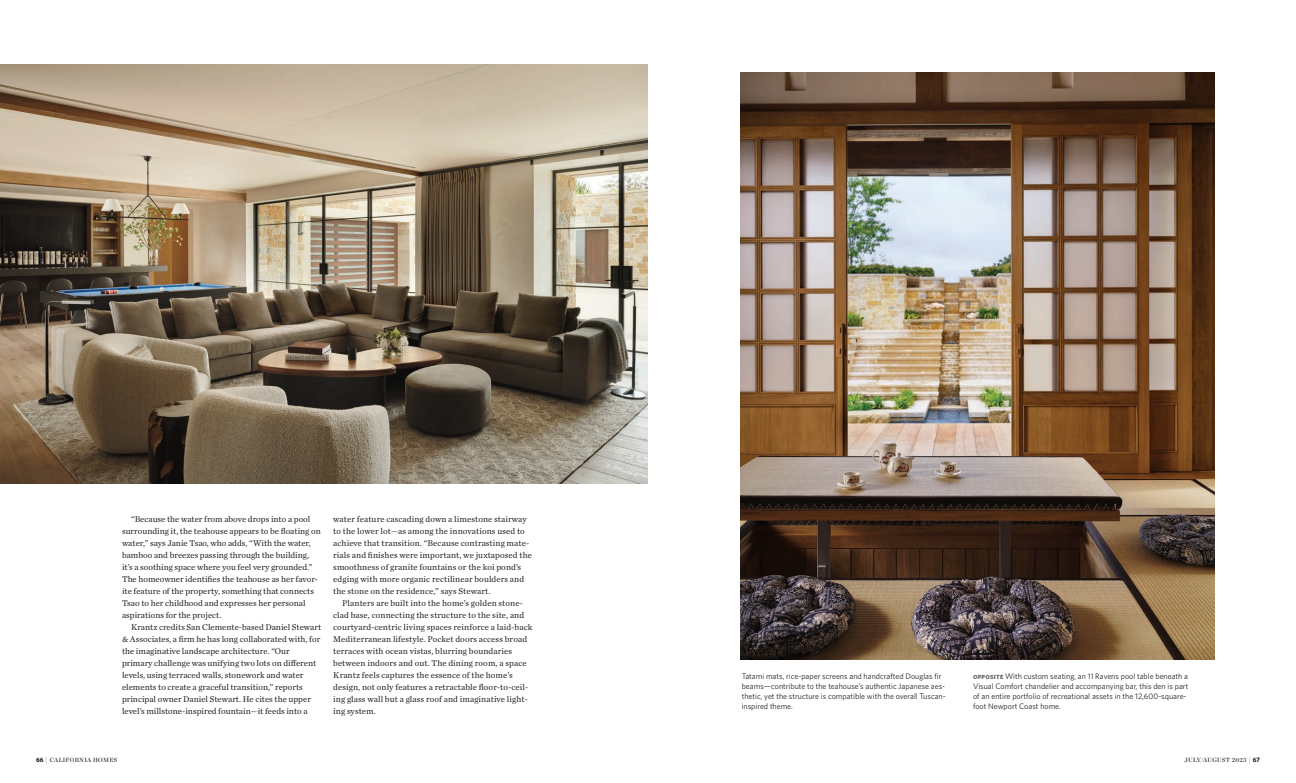
<style>
.page{position:relative;width:1296px;height:783px;background:#fff}
.page>*{position:absolute;margin:0;border:0;box-sizing:border-box;transform-origin:0 0}
.body_rag{font:8.8px/12px "Chronicle Text G1";color:#231f20}
.caption_black{font:8px/10px "Whitney";color:#231f20}
.t1{font:6px "Chronicle Display Semi";letter-spacing:.05em;color:#231f20}
.s1{font-weight:900;font-size:6px;color:#6c6d70}
.s2{font-family:"Whitney";font-weight:700;font-size:6.5px}
.s3{font-family:"Chronicle Display";font-weight:300;font-size:7px}
</style>
<div class="page">
<img style="left:0;top:64px;width:648px;height:420px">
<img style="left:741px;top:72px;width:473px;height:588px">
<p class="body_rag" style="left:122px;top:513px;width:200px;text-indent:9px">“Because the water from above drops into a pool surrounding it, the teahouse appears to be floating on water,” says Janie Tsao, who adds, “With the water, bamboo and breezes passing through the building, it’s a soothing space where you feel very grounded.” The homeowner identifies the teahouse as her favor&shy;ite feature of the property, something that connects Tsao to her childhood and expresses her personal aspirations for the project.</p>
<p class="body_rag" style="left:122px;top:621px;width:201px;text-indent:9px">Krantz credits San Clemente-based Daniel Stewart &amp; Associates, a firm he has long collaborated with, for the imaginative landscape architecture. “Our primary challenge was unifying two lots on different levels, using terraced walls, stonework and water elements to create a graceful transition,” reports principal owner Daniel Stewart. He cites the upper level’s millstone-inspired fountain—it feeds into a</p>
<p class="body_rag" style="left:333px;top:513px;width:200px">water feature cascading down a limestone stairway to the lower lot—as among the innovations used to achieve that transition. “Because contrasting mate&shy;rials and finishes were important, we juxtaposed the smoothness of granite fountains or the koi pond’s edging with more organic rectilinear boulders and the stone on the residence,” says Stewart.</p>
<p class="body_rag" style="left:333px;top:596px;width:201px;text-indent:9px">Planters are built into the home’s golden stone&shy;clad base, connecting the structure to the site, and courtyard-centric living spaces reinforce a laid-back Mediterranean lifestyle. Pocket doors access broad terraces with ocean vistas, blurring boundaries between indoors and out. The dining room, a space Krantz feels captures the essence of the home’s design, not only features a retractable floor-to-ceil&shy;ing glass wall but a glass roof and imaginative light&shy;ing system.</p>
<p class="caption_black" style="left:742px;top:671px;width:205px">Tatami mats, rice-paper screens and handcrafted Douglas fir beams—contribute to the teahouse’s authentic Japanese aes&shy;thetic, yet the structure is compatible with the overall Tuscan&shy;inspired theme.</p>
<p class="caption_black" style="left:973px;top:671px;width:217px"><span class="s1">OPPOSITE</span> With custom seating, an 11 Ravens pool table beneath a Visual Comfort chandelier and accompanying bar, this den is part of an entire portfolio of recreational assets in the 12,600-square&shy;foot Newport Coast home.</p>
<p class="t1" style="left:36px;top:755px;width:83px"><span class="s2">66</span> <span class="s3">|</span> CALIFORNIA HOMES</p>
<p class="t1" style="left:1184px;top:755px;width:77px">JULY/AUGUST 2023 <span class="s3">|</span> <span class="s2">67</span></p>
</div>
